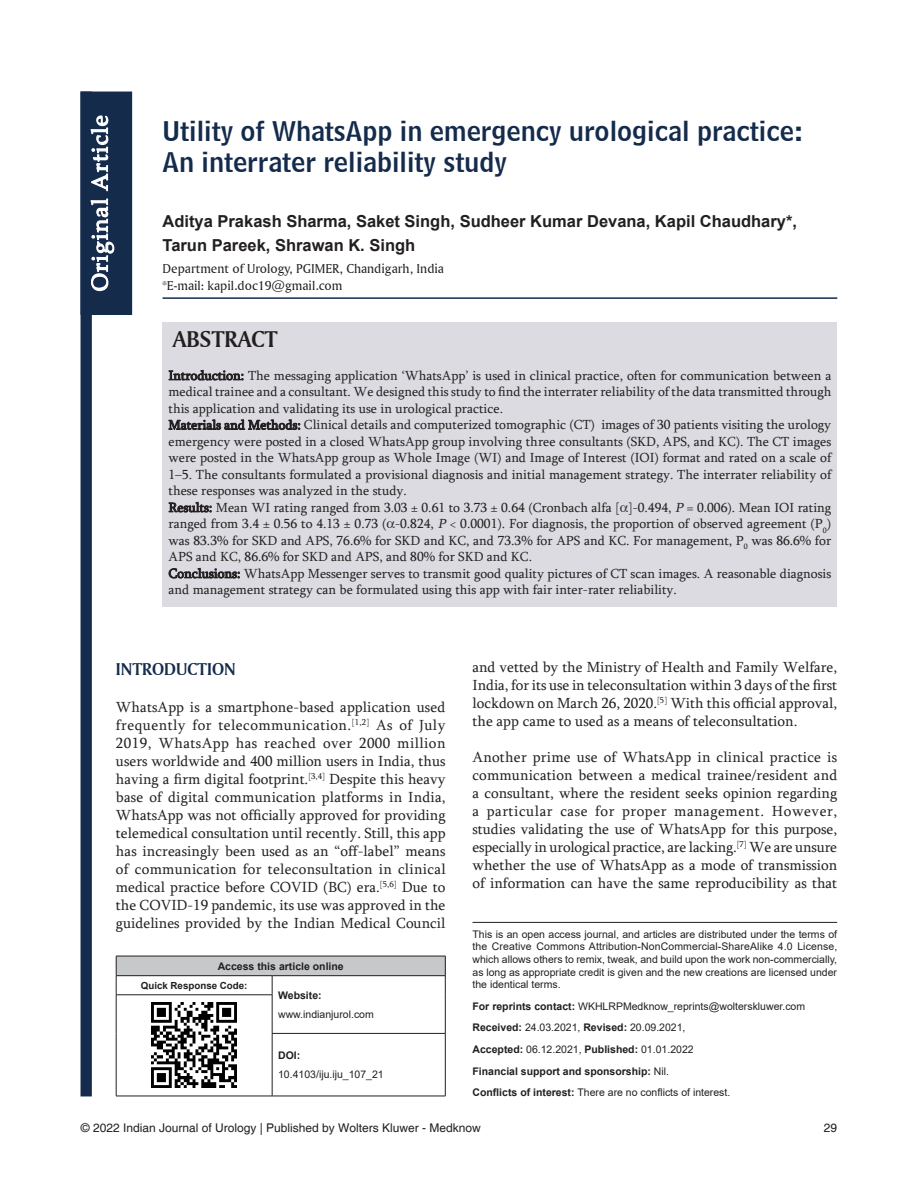
<style>
.page{position:relative;width:918px;height:1188px;background:#fff}
.page>*{position:absolute;margin:0;border:0;box-sizing:border-box;transform-origin:0 0}
.AT{font:27px/30.8px "Bell Centennial BT Name And Number";color:#142b4c}
.ABSH{font:24px "Amerigo BT Bold A";color:#231f20}
.AH{font:22.5px "Palatino Linotype";letter-spacing:.06em;color:#fff}
.t1{font:18px "Amerigo BT Bold A";color:#142b4c}
.AU{font:700 16.5px/24px "Arial";color:#231f20}
.TX{font:15px/18px "Sylfaen";color:#231f20;text-align:justify}
.ABS{font:13.5px/16.5px "Sylfaen";color:#231f20;text-align:justify}
.AFF{font:13.5px/17.5px "Amerigo BT Roman A";color:#231f20}
.t2{font:12px "Helvetica";color:#231f20}
.Reprint{font:10.5px/12.6px "Arial";color:#231f20;text-align:justify}
.WEB{font:10.5px "Arial";color:#231f20}
.Reprint-2{font:700 10.5px "Arial";color:#231f20}
.AAO{font:700 10.5px "Arial";color:#231f20}
.WEB-2{font:700 10.5px "Arial";color:#231f20}
.QRC{font:700 9.75px "Arial";color:#231f20}
.s1{font-style:italic}
.s2{font-weight:700}
.s3{font-weight:400}
</style>
<div class="page">
<div style="left:163px;top:323px;width:674px;height:284px;background:#dcdbe1"></div>
<hr style="left:163px;top:297px;width:674px;height:2px;background:#142b4c">
<svg style="left:168px;top:370px;width:76px;height:11px"></svg>
<svg style="left:168px;top:419px;width:133px;height:11px"></svg>
<svg style="left:168px;top:502px;width:44px;height:11px"></svg>
<svg style="left:168px;top:568px;width:72px;height:11px"></svg>
<div style="left:116px;top:956px;width:329px;height:20px;background:#c7c8ca"></div>
<hr style="left:116px;top:956px;width:156px;height:1px;background:#231f20">
<hr style="left:272px;top:956px;width:174px;height:1px;background:#231f20">
<hr style="left:116px;top:975px;width:156px;height:1px;background:#231f20">
<svg style="left:116px;top:956px;width:1px;height:39px"></svg>
<hr style="left:272px;top:975px;width:174px;height:1px;background:#231f20">
<svg style="left:445px;top:956px;width:1px;height:39px"></svg>
<hr style="left:445px;top:995px;width:1px;height:38px;background:#231f20">
<hr style="left:116px;top:995px;width:156px;height:1px;background:#231f20">
<hr style="left:116px;top:995px;width:1px;height:38px;background:#231f20">
<hr style="left:116px;top:1033px;width:1px;height:63px;background:#231f20">
<hr style="left:116px;top:1096px;width:156px;height:1px;background:#231f20">
<hr style="left:272px;top:1033px;width:174px;height:1px;background:#231f20">
<hr style="left:445px;top:1034px;width:1px;height:62px;background:#231f20">
<hr style="left:272px;top:1096px;width:174px;height:1px;background:#231f20">
<svg style="left:272px;top:976px;width:1px;height:19px"></svg>
<hr style="left:272px;top:995px;width:1px;height:38px;background:#231f20">
<hr style="left:272px;top:1034px;width:1px;height:62px;background:#231f20">
<img style="left:152px;top:1003px;width:85px;height:85px">
<div style="left:81px;top:92px;width:10px;height:1004px;background:#142b4c"></div>
<div style="left:81px;top:92px;width:51px;height:222px;background:#142b4c"></div>
<svg style="left:90px;top:198px;width:25px;height:94px"></svg>
<svg style="left:90px;top:115px;width:19px;height:77px"></svg>
<hr style="left:472px;top:922px;width:365px;height:1px;background:#231f20">
<p class="AH" style="left:84px;top:291px;width:177px;rotate:-90deg">Original Article</p>
<p class="AT" style="left:163px;top:116px;width:642px">Utility of WhatsApp in emergency urological practice:<br>An interrater reliability study</p>
<p class="AU" style="left:163px;top:209px;width:636px">Aditya Prakash Sharma, Saket Singh, Sudheer Kumar Devana, Kapil Chaudhary*,<br>Tarun Pareek, Shrawan K. Singh</p>
<p class="AFF" style="left:163px;top:259px;width:283px">Department of Urology, PGIMER, Chandigarh, India *E‑mail: kapil.doc19@gmail.com</p>
<p class="ABSH" style="left:173px;top:324px;width:106px">ABSTRACT</p>
<p class="ABS" style="left:169px;top:367px;width:665px">Introduction: The messaging application ‘WhatsApp’ is used in clinical practice, often for communication between a medical trainee and a consultant. We designed this study to find the interrater reliability of the data transmitted through this application and validating its use in urological practice.</p>
<p class="ABS" style="left:169px;top:416px;width:664px">Materials and Methods: Clinical details and computerized tomographic (CT) images of 30 patients visiting the urology emergency were posted in a closed WhatsApp group involving three consultants (SKD, APS, and KC). The CT images were posted in the WhatsApp group as Whole Image (WI) and Image of Interest (IOI) format and rated on a scale of 1–5. The consultants formulated a provisional diagnosis and initial management strategy. The interrater reliability of these responses was analyzed in the study.</p>
<p class="ABS" style="left:169px;top:499px;width:664px">Results: Mean WI rating ranged from 3.03 ± 0.61 to 3.73 ± 0.64 (Cronbach alfa [ ]‑0.494, <span class="s1">P</span>= 0.006). Mean IOI rating ranged from 3.4 ± 0.56 to 4.13 ± 0.73 ( ‑0.824, <span class="s1">P</span>&lt; 0.0001). For diagnosis, the proportion of observed agreement (P<sub>0</sub>) was 83.3% for SKD and APS, 76.6% for SKD and KC, and 73.3% for APS and KC. For management, P<sub>0</sub> was 86.6% for APS and KC, 86.6% for SKD and APS, and 80% for SKD and KC.</p>
<p class="ABS" style="left:169px;top:565px;width:664px">Conclusions: WhatsApp Messenger serves to transmit good quality pictures of CT scan images. A reasonable diagnosis and management strategy can be formulated using this app with fair inter‑rater reliability.</p>
<h1 class="t1" style="left:116px;top:658px;width:121px">INTRODUCTION</h1>
<p class="TX" style="left:116px;top:697px;width:331px">WhatsApp is a smartphone‑based application used frequently for telecommunication.<sup>[1,2]</sup> As of July 2019, WhatsApp has reached over 2000 million users worldwide and 400 million users in India, thus having a firm digital footprint.<sup>[3,4]</sup> Despite this heavy base of digital communication platforms in India, WhatsApp was not officially approved for providing telemedical consultation until recently. Still, this app has increasingly been used as an “off‑label” means of communication for teleconsultation in clinical medical practice before COVID (BC) era.<sup>[5,6]</sup> Due to the COVID‑19 pandemic, its use was approved in the guidelines provided by the Indian Medical Council</p>
<p class="AAO" style="left:218px;top:959px;width:128px">Access this article online</p>
<p class="QRC" style="left:141px;top:978px;width:108px">Quick Response Code:</p>
<p class="WEB-2" style="left:278px;top:988px;width:45px">Website:</p>
<p class="WEB" style="left:278px;top:1007px;width:97px">www.indianjurol.com</p>
<p class="WEB-2" style="left:278px;top:1048px;width:24px">DOI:</p>
<p class="WEB" style="left:278px;top:1067px;width:107px">10.4103/iju.iju_107_21</p>
<p class="TX" style="left:472px;top:658px;width:366px">and vetted by the Ministry of Health and Family Welfare, India, for its use in teleconsultation within 3 days of the first lockdown on March 26, 2020.<sup>[5]</sup> With this official approval, the app came to used as a means of teleconsultation.</p>
<p class="TX" style="left:472px;top:748px;width:366px">Another prime use of WhatsApp in clinical practice is communication between a medical trainee/resident and a consultant, where the resident seeks opinion regarding a particular case for proper management. However, studies validating the use of WhatsApp for this purpose, especially in urological practice, are lacking.<sup>[7]</sup> We are unsure whether the use of WhatsApp as a mode of transmission of information can have the same reproducibility as that</p>
<p class="Reprint" style="left:472px;top:928px;width:366px">This is an open access journal, and articles are distributed under the terms of the Creative Commons Attribution‑NonCommercial‑ShareAlike 4.0 License, which allows others to remix, tweak, and build upon the work non‑commercially, as long as appropriate credit is given and the new creations are licensed under the identical terms.</p>
<p class="Reprint" style="left:472px;top:1000px;width:334px"><span class="s2">For reprints contact:</span> WKHLRPMedknow_reprints@wolterskluwer.com</p>
<p class="Reprint" style="left:472px;top:1021px;width:215px"><span class="s2">Received:</span> 24.03.2021, <span class="s2">Revised:</span> 20.09.2021,</p>
<p class="Reprint" style="left:472px;top:1043px;width:223px"><span class="s2">Accepted:</span> 06.12.2021, <span class="s2">Published:</span> 01.01.2022</p>
<p class="Reprint-2" style="left:472px;top:1063px;width:198px">Financial support and sponsorship: <span class="s3">Nil.</span></p>
<p class="Reprint" style="left:472px;top:1086px;width:259px"><span class="s2">Conflicts of interest:</span> There are no conflicts of interest.</p>
<p class="t2" style="left:81px;top:1121px;width:402px">© 2022 Indian Journal of Urology | Published by Wolters Kluwer - Medknow</p>
<p class="t2" style="left:824px;top:1121px;width:15px">29</p>
</div>
